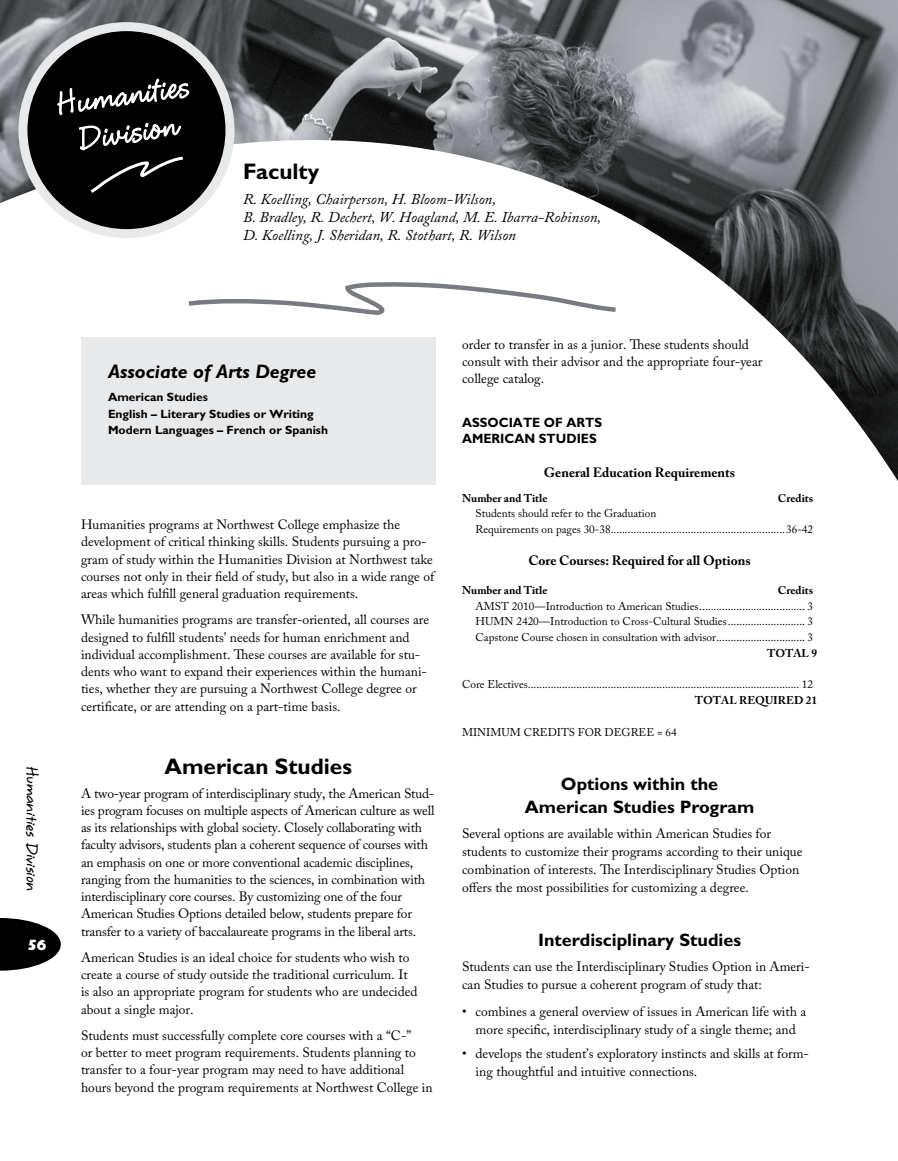
<style>
.page{position:relative;width:898px;height:1161px;background:#fff}
.page>*{position:absolute;margin:0;border:0;box-sizing:border-box;transform-origin:0 0}
.t1{font:700 22.5px "Gill Sans";color:#000}
.t2{font:italic 700 19.5px "Gill Sans";color:#000}
.t3{font:700 18px/23.4px "Gill Sans";color:#000;text-align:center}
.t4{font:18px "Marita Medium HMK";color:#000}
.t5{font:italic 15px/18px "Adobe Caslon Pro";color:#000}
.t6{font:800 15px "Gill Sans";color:#fff}
.t7{font:13.5px/17.2px "Adobe Caslon Pro";color:#000}
.t8{font:700 13.5px "Adobe Caslon Pro";color:#000}
.t9{font:700 13.5px/16.5px "Gill Sans";color:#000;scale:.95 1}
.t10{font:700 12px/16.5px "Gill Sans";color:#000}
.t11{font:11.25px/15.8px "Adobe Caslon Pro";color:#000}
.t12{font:700 11.25px "Adobe Caslon Pro";color:#000}
</style>
<div class="page">
<svg style="left:0;top:918px;width:61px;height:53px"></svg>
<div style="left:81px;top:337px;width:354px;height:148px;background:#e8e9eb"></div>
<img style="left:0;top:0;width:898px;height:481px">
<div style="left:23px;top:27px;width:207px;height:207px;background:#000;border-radius:50%"></div>
<div style="left:18px;top:22px;width:216px;height:216px;border:9px solid #e8e9eb;border-radius:50%"></div>
<svg style="left:184px;top:280px;width:436px;height:37px"></svg>
<svg style="left:57px;top:78px;width:133px;height:115px"></svg>
<h1 class="t1" style="left:243px;top:158px;width:78px">Faculty</h1>
<p class="t5" style="left:243px;top:190px;width:360px">R. Koelling, Chairperson, H. Bloom-Wilson,<br>B. Bradley, R. Dechert, W. Hoagland, M. E. Ibarra-Robinson,<br>D. Koelling, J. Sheridan, R. Stothart, R. Wilson</p>
<h3 class="t4" style="left:42px;top:765px;width:128px;rotate:90deg">Humanities Division</h3>
<p class="t6" style="left:27px;top:936px;width:21px">56</p>
<h2 class="t2" style="left:108px;top:360px;width:210px">Associate of Arts Degree</h2>
<p class="t10" style="left:108px;top:389px;width:222px">American Studies<br>English – Literary Studies or Writing<br>Modern Languages – French or Spanish</p>
<p class="t7" style="left:81px;top:516px;width:355px">Humanities programs at Northwest College emphasize the development of critical thinking skills. Students pursuing a pro&shy;gram of study within the Humanities Division at Northwest take courses not only in their field of study, but also in a wide range of areas which fulfill general graduation requirements.</p>
<p class="t7" style="left:81px;top:611px;width:350px">While humanities programs are transfer-oriented, all courses are designed to fulfill students’ needs for human enrichment and individual accomplishment. These courses are available for stu&shy;dents who want to expand their experiences within the humani&shy;ties, whether they are pursuing a Northwest College degree or certificate, or are attending on a part-time basis.</p>
<h1 class="t1" style="left:164px;top:753px;width:189px">American Studies</h1>
<p class="t7" style="left:81px;top:784px;width:355px">A two-year program of interdisciplinary study, the American Stud&shy;ies program focuses on multiple aspects of American culture as well as its relationships with global society. Closely collaborating with faculty advisors, students plan a coherent sequence of courses with an emphasis on one or more conventional academic disciplines, ranging from the humanities to the sciences, in combination with interdisciplinary core courses. By customizing one of the four American Studies Options detailed below, students prepare for transfer to a variety of baccalaureate programs in the liberal arts.</p>
<p class="t7" style="left:81px;top:949px;width:338px">American Studies is an ideal choice for students who wish to create a course of study outside the traditional curriculum. It is also an appropriate program for students who are undecided about a single major.</p>
<p class="t7" style="left:81px;top:1027px;width:353px">Students must successfully complete core courses with a “C-”<br>or better to meet program requirements. Students planning to transfer to a four-year program may need to have additional hours beyond the program requirements at Northwest College in</p>
<p class="t7" style="left:462px;top:335px;width:302px">order to transfer in as a junior. These students should consult with their advisor and the appropriate four-year college catalog.</p>
<p class="t9" style="left:462px;top:414px;width:21px">Associate</p>
<p class="t9" style="left:462px;top:414px;width:143px;text-indent:82px">of Arts<br>AMERICAN STUDIES</p>
<p class="t8" style="left:544px;top:464px;width:193px">General Education Requirements</p>
<p class="t12" style="left:462px;top:491px;width:87px">Number and Title</p>
<p class="t12" style="left:778px;top:491px;width:37px">Credits</p>
<p class="t11" style="left:476px;top:506px;width:339px">Students should refer to the Graduation<br>Requirements on pages 30-38.............................................................36-42</p>
<p class="t8" style="left:528px;top:552px;width:224px">Core Courses: Required for all Options</p>
<p class="t12" style="left:462px;top:584px;width:87px">Number and Title</p>
<p class="t12" style="left:778px;top:584px;width:37px">Credits</p>
<p class="t11" style="left:476px;top:598px;width:339px;text-align:justify">AMST 2010—Introduction to American Studies..................................... 3<br>HUMN 2420—Introduction to Cross-Cultural Studies........................... 3<br>Capstone Course chosen in consultation with advisor............................... 3</p>
<p class="t12" style="left:767px;top:647px;width:18px">Total</p>
<p class="t12" style="left:811px;top:647px;width:7px">9</p>
<p class="t11" style="left:462px;top:677px;width:352px">Core Electives............................................................................................... 12</p>
<p class="t12" style="left:695px;top:694px;width:18px">Total</p>
<p class="t12" style="left:739px;top:694px;width:35px">re quired</p>
<p class="t12" style="left:806px;top:694px;width:13px">21</p>
<p class="t11" style="left:462px;top:724px;width:20px">Minimum</p>
<p class="t11" style="left:524px;top:724px;width:17px">Credits</p>
<p class="t11" style="left:578px;top:724px;width:9px">for</p>
<p class="t11" style="left:605px;top:724px;width:19px">Degree</p>
<p class="t11" style="left:657px;top:724px;width:21px">= 64</p>
<h3 class="t3" style="left:525px;top:772px;width:231px">Options within the<br>American Studies Program</h3>
<p class="t7" style="left:462px;top:824px;width:342px;line-height:18px">Several options are available within American Studies for students to customize their programs according to their unique combination of interests. The Interdisciplinary Studies Option offers the most possibilities for customizing a degree.</p>
<h3 class="t3" style="left:538px;top:928px;width:204px">Interdisciplinary Studies</h3>
<p class="t7" style="left:462px;top:957px;width:349px;line-height:18px">Students can use the Interdisciplinary Studies Option in Ameri&shy;can Studies to pursue a coherent program of study that:</p>
<p class="t7" style="left:462px;top:1002px;width:346px;line-height:18px;text-align:center">• combines a general overview of issues in American life with a more specific, interdisciplinary study of a single theme; and</p>
<p class="t7" style="left:476px;top:1044px;width:335px;line-height:18px;text-indent:-14px">• develops the student’s exploratory instincts and skills at form&shy;ing thoughtful and intuitive connections.</p>
</div>
